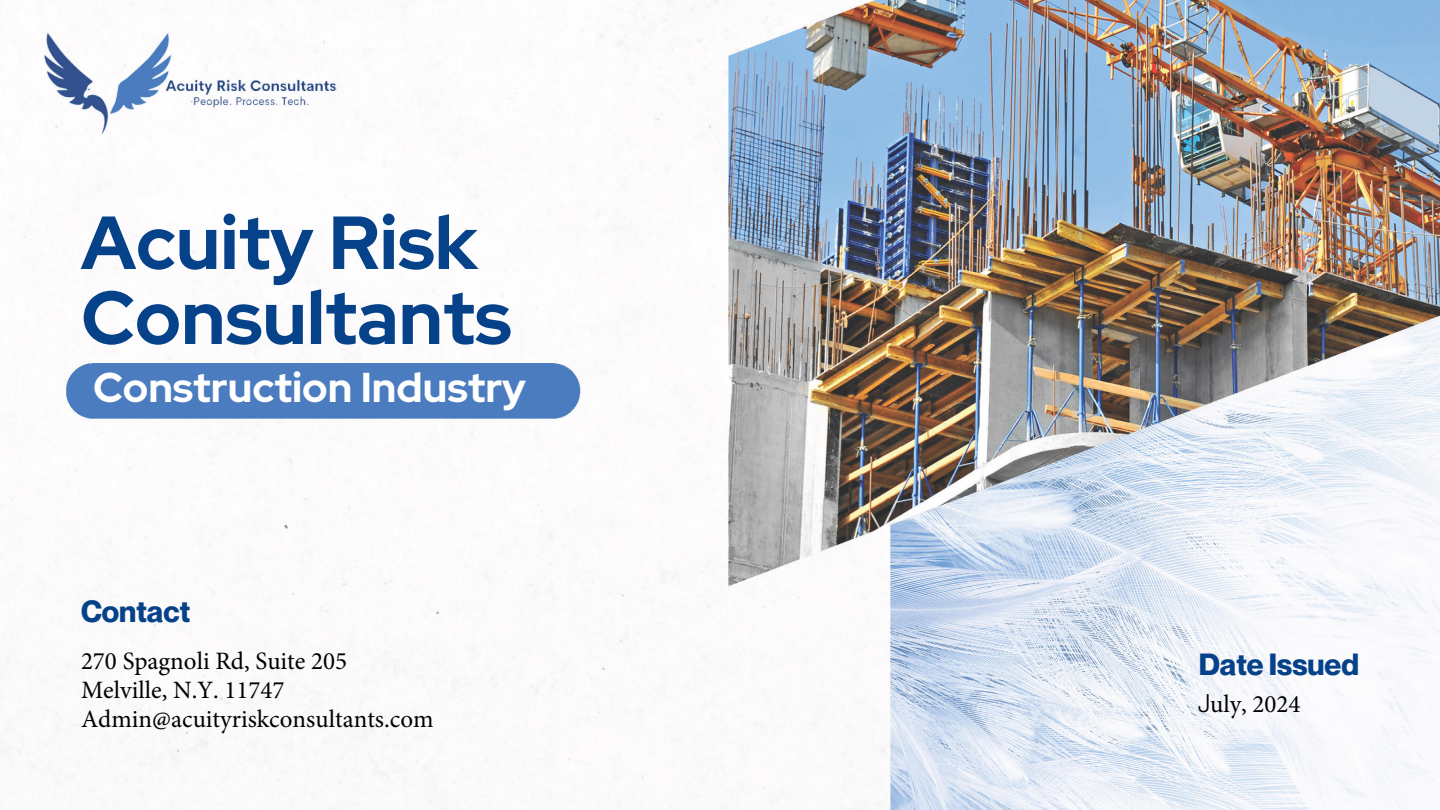
<style>
.page{position:relative;width:1440px;height:810px;background:#fff}
.page>*{position:absolute;margin:0;border:0;box-sizing:border-box;transform-origin:0 0}
.t1{font:700 75px/75px "Red Hat Display";color:#064289}
.t2{font:700 41.5px "Red Hat Display";color:#fff}
.t3{font:700 30px "Neue Montreal";color:#064289}
.t4{font:25px/29.2px "Minion Pro";color:#000}
.s1{font-family:"Neue Montreal"}
</style>
<div class="page">
<img style="left:0;top:0;width:1440px;height:810px">
<p class="t1" style="left:81px;top:205px;width:432px">Acuity Risk<br>Consultants</p>
<p class="t2" style="left:93px;top:360px;width:435px">Construction Industry</p>
<p class="t3" style="left:81px;top:593px;width:111px">Contact</p>
<p class="t4" style="left:81px;top:646px;width:354px">270 Spagnoli Rd, Suite 205<br>Melville, N.Y. 11747<br>Admin@acuityriskconsultants.com</p>
<p class="t3" style="left:1199px;top:646px;width:162px">Date Issued</p>
<p class="t4" style="left:1198px;top:689px;width:104px"><span class="s1">J</span>uly, 2024</p>
</div>
